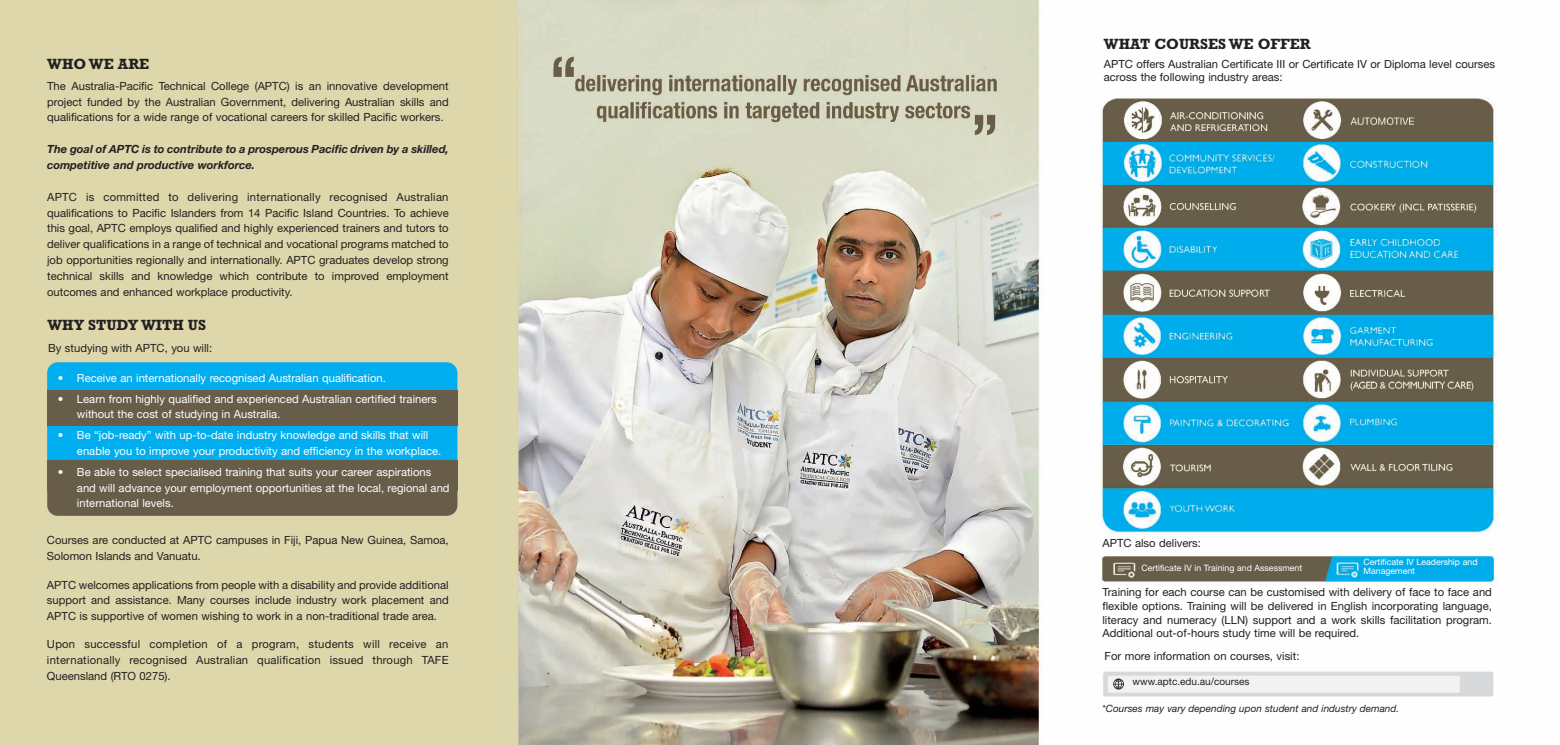
<style>
.page{position:relative;width:1560px;height:745px;background:#fff}
.page>*{position:absolute;margin:0;border:0;box-sizing:border-box;transform-origin:0 0}
.t1{font:700 15px "Rockwell";color:#231f20}
.t2{font:11.25px/15.8px "Helvetica Neue";color:#231f20;text-align:justify}
.t3{font:11.25px/15.8px "Helvetica Neue";color:#fff}
.t4{font:italic 700 11.25px/16.1px "Helvetica Neue";color:#231f20}
.t5{font:italic 10px "Helvetica Neue";color:#231f20}
.t6{font:10px "Helvetica Neue";color:#231f20}
.t7{font:8.75px/8.8px "Helvetica Neue";color:#fff}
</style>
<div class="page">
<img style="left:0;top:0;width:1498px;height:744px">
<div style="left:47px;top:362px;width:410px;height:136px;background:#00aeef;border-radius:11px"></div>
<div style="left:47px;top:460px;width:410px;height:55px;background:#685d49;border-radius:11px"></div>
<div style="left:47px;top:389px;width:410px;height:36px;background:#685d49"></div>
<div style="left:47px;top:460px;width:410px;height:30px;background:#685d49"></div>
<h1 class="t1" style="left:47px;top:55px;width:104px">WHO WE ARE</h1>
<p class="t2" style="left:47px;top:78px;width:403px">The Australia-Pacific Technical College (APTC) is an innovative development project funded by the Australian Government, delivering Australian skills and qualifications for a wide range of vocational careers for skilled Pacific workers.</p>
<p class="t4" style="left:47px;top:141px;width:403px">The goal of APTC is to contribute to a prosperous Pacific driven by a skilled, competitive and productive workforce.</p>
<p class="t2" style="left:47px;top:189px;width:403px">APTC is committed to delivering internationally recognised Australian qualifications to Pacific Islanders from 14 Pacific Island Countries. To achieve this goal, APTC employs qualified and highly experienced trainers and tutors to deliver qualifications in a range of technical and vocational programs matched to job opportunities regionally and internationally. APTC graduates develop strong technical skills and knowledge which contribute to improved employment outcomes and enhanced workplace productivity.</p>
<h1 class="t1" style="left:47px;top:316px;width:160px">WHY STUDY WITH US</h1>
<p class="t2" style="left:48px;top:340px;width:166px">By studying with APTC, you will:</p>
<p class="t3" style="left:58px;top:369px;width:329px">• Receive an internationally recognised Australian qualification.</p>
<p class="t3" style="left:77px;top:390px;width:361px;text-indent:-19px">• Learn from highly qualified and experienced Australian certified trainers without the cost of studying in Australia.</p>
<p class="t3" style="left:77px;top:427px;width:366px;text-indent:-19px">• Be “job-ready” with up-to-date industry knowledge and skills that will enable you to improve your productivity and efficiency in the workplace.</p>
<p class="t3" style="left:77px;top:463px;width:374px;text-indent:-19px">• Be able to select specialised training that suits your career aspirations and will advance your employment opportunities at the local, regional and international levels.</p>
<p class="t2" style="left:47px;top:532px;width:403px">Courses are conducted at APTC campuses in Fiji, Papua New Guinea, Samoa,<br>Solomon Islands and Vanuatu.</p>
<p class="t2" style="left:47px;top:576px;width:403px">APTC welcomes applications from people with a disability and provide additional support and assistance. Many courses include industry work placement and APTC is supportive of women wishing to work in a non-traditional trade area.</p>
<p class="t2" style="left:47px;top:636px;width:403px">Upon successful completion of a program, students will receive an internationally recognised Australian qualification issued through TAFE Queensland (RTO 0275).</p>
<h1 class="t1" style="left:1103px;top:35px;width:208px">WHAT COURSES WE OFFER</h1>
<p class="t2" style="left:1103px;top:58px;width:393px;line-height:12.5px">APTC offers Australian Certificate III or Certificate IV or Diploma level courses across the following industry areas:</p>
<p class="t2" style="left:1102px;top:534px;width:100px">APTC also delivers:</p>
<p class="t7" style="left:1141px;top:562px;width:162px">Certificate IV in Training and Assessment</p>
<p class="t7" style="left:1363px;top:557px;width:115px">Certificate IV Leadership and<br>Management</p>
<p class="t2" style="left:1102px;top:584px;width:391px;line-height:13.8px">Training for each course can be customised with delivery of face to face and flexible options. Training will be delivered in English incorporating language, literacy and numeracy (LLN) support and a work skills facilitation program.<br>Additional out-of-hours study time will be required.</p>
<p class="t2" style="left:1104px;top:647px;width:196px">For more information on courses, visit:</p>
<p class="t6" style="left:1132px;top:675px;width:118px">www.aptc.edu.au/courses</p>
<p class="t5" style="left:1102px;top:701px;width:298px">*Courses may vary depending upon student and industry demand.</p>
</div>
